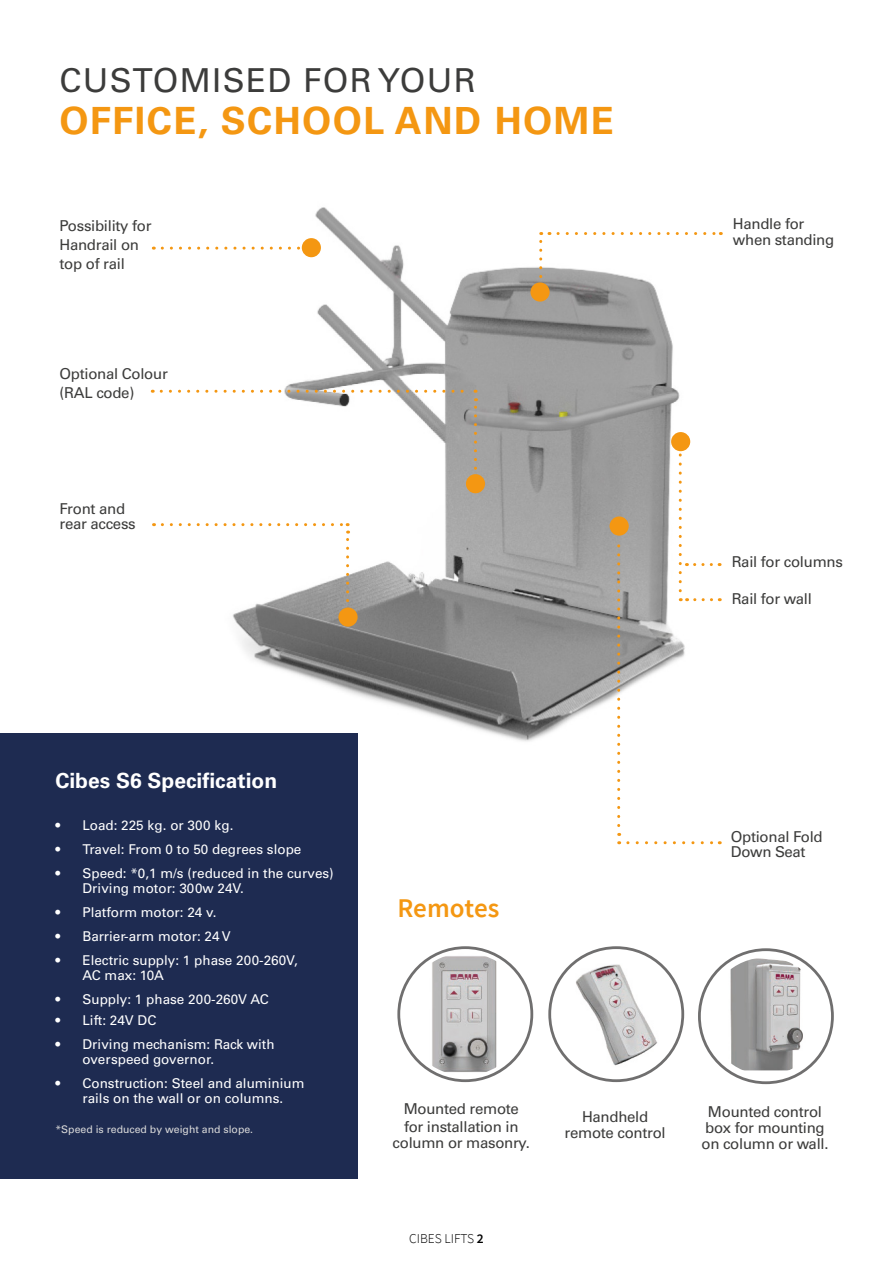
<style>
.page{position:relative;width:893px;height:1263px;background:#fff}
.page>*{position:absolute;margin:0;border:0;box-sizing:border-box;transform-origin:0 0}
.t1{font:700 37.5px "Univers LT Std";letter-spacing:.04em;color:#f49712}
.t2{font:33px "Univers LT Std";letter-spacing:.04em;color:#3c3c3b}
.t3{font:600 27px "Source Sans Pro";color:#f49712}
.t4{font:700 21px "Univers LT Std";color:#fff}
.t5{font:15px/15.6px "Univers LT Std";letter-spacing:-.02em;color:#3c3c3b}
.t6{font:13.5px/15px "Univers LT Std";color:#fff}
.t7{font:300 13.5px "Source Sans Pro";color:#000}
.t8{font:10.5px "Univers LT Std";color:#dadada}
.s1{font-weight:600}
</style>
<div class="page">
<img style="left:224px;top:207px;width:471px;height:538px">
<div style="left:397px;top:946px;width:136px;height:136px;border:3px solid #706f6f;border-radius:50%"></div>
<img style="left:428px;top:953px;width:70px;height:122px">
<div style="left:698px;top:948px;width:136px;height:136px;border:3px solid #706f6f;border-radius:50%"></div>
<img style="left:725px;top:957px;width:80px;height:118px">
<svg style="left:550px;top:948px;width:133px;height:133px"></svg>
<div style="left:548px;top:946px;width:136px;height:136px;border:3px solid #706f6f;border-radius:50%"></div>
<img style="left:566px;top:954px;width:112px;height:121px">
<svg style="left:539px;top:232px;width:3px;height:45px"></svg>
<svg style="left:558px;top:232px;width:163px;height:3px"></svg>
<div style="left:530px;top:282px;width:20px;height:20px;background:#f49712;border-radius:50%"></div>
<svg style="left:162px;top:247px;width:140px;height:3px"></svg>
<div style="left:302px;top:238px;width:19px;height:19px;background:#f49712;border-radius:50%"></div>
<div style="left:466px;top:474px;width:19px;height:19px;background:#f49712;border-radius:50%"></div>
<svg style="left:161px;top:390px;width:316px;height:78px"></svg>
<div style="left:338px;top:607px;width:20px;height:20px;background:#f49712;border-radius:50%"></div>
<svg style="left:162px;top:523px;width:187px;height:78px"></svg>
<svg style="left:628px;top:841px;width:92px;height:3px"></svg>
<svg style="left:617px;top:536px;width:3px;height:289px"></svg>
<div style="left:610px;top:516px;width:19px;height:20px;background:#f49712;border-radius:50%"></div>
<svg style="left:695px;top:598px;width:25px;height:3px"></svg>
<div style="left:671px;top:432px;width:19px;height:19px;background:#f49712;border-radius:50%"></div>
<svg style="left:679px;top:448px;width:8px;height:143px"></svg>
<svg style="left:695px;top:563px;width:25px;height:3px"></svg>
<div style="left:0;top:733px;width:358px;height:445px;background:#1e2b51"></div>
<h2 class="t2" style="left:60px;top:61px;width:418px">CUSTOMISED FOR YOUR</h2>
<h1 class="t1" style="left:60px;top:99px;width:556px">OFFICE, SCHOOL AND HOME</h1>
<p class="t5" style="left:60px;top:217px;width:94px;line-height:18.6px">Possibility for<br>Handrail on top of rail</p>
<p class="t5" style="left:60px;top:365px;width:110px;line-height:18.6px">Optional Colour (RAL code)</p>
<p class="t5" style="left:60px;top:500px;width:78px">Front and rear access</p>
<p class="t5" style="left:733px;top:216px;width:103px">Handle for when standing</p>
<p class="t5" style="left:732px;top:554px;width:113px">Rail for columns</p>
<p class="t5" style="left:732px;top:591px;width:81px">Rail for wall</p>
<h3 class="t4" style="left:55px;top:768px;width:223px">Cibes S6 Specification</h3>
<p class="t6" style="left:55px;top:818px;width:180px">• Load: 225 kg. or 300 kg.</p>
<p class="t6" style="left:55px;top:842px;width:248px">• Travel: From 0 to 50 degrees slope</p>
<p class="t6" style="left:82px;top:866px;width:253px;text-indent:-27px">• Speed: *0,1 m/s (reduced in the curves)<br>Driving motor: 300w 24V.</p>
<p class="t6" style="left:55px;top:905px;width:163px">• Platform motor: 24 v.</p>
<p class="t6" style="left:55px;top:929px;width:177px">• Barrier-arm motor: 24 V</p>
<p class="t6" style="left:82px;top:953px;width:217px;text-indent:-27px">• Electric supply: 1 phase 200-260V,<br>AC max: 10A</p>
<p class="t6" style="left:55px;top:992px;width:215px">• Supply: 1 phase 200-260V AC</p>
<p class="t6" style="left:55px;top:1013px;width:102px">• Lift: 24V DC</p>
<p class="t6" style="left:82px;top:1037px;width:194px;text-indent:-27px">• Driving mechanism: Rack with overspeed governor.</p>
<p class="t6" style="left:55px;top:1076px;width:251px;text-align:center">• Construction: Steel and aluminium rails on the wall or on columns.</p>
<p class="t8" style="left:55px;top:1123px;width:199px">*Speed is reduced by weight and slope.</p>
<h3 class="t3" style="left:397px;top:891px;width:103px">Remotes</h3>
<p class="t5" style="left:731px;top:829px;width:93px">Optional Fold<br>Down Seat</p>
<p class="t5" style="left:404px;top:1099px;width:117px;line-height:18.6px">Mounted remote for installation in</p>
<p class="t5" style="left:393px;top:1135px;width:139px">column or masonry.</p>
<p class="t7" style="left:409px;top:1231px;width:76px">CIBES LIFTS <span class="s1">2</span></p>
<p class="t5" style="left:565px;top:1109px;width:103px;text-align:center">Handheld remote control</p>
<p class="t5" style="left:701px;top:1104px;width:129px;text-align:center">Mounted control box for mounting on column or wall.</p>
</div>
